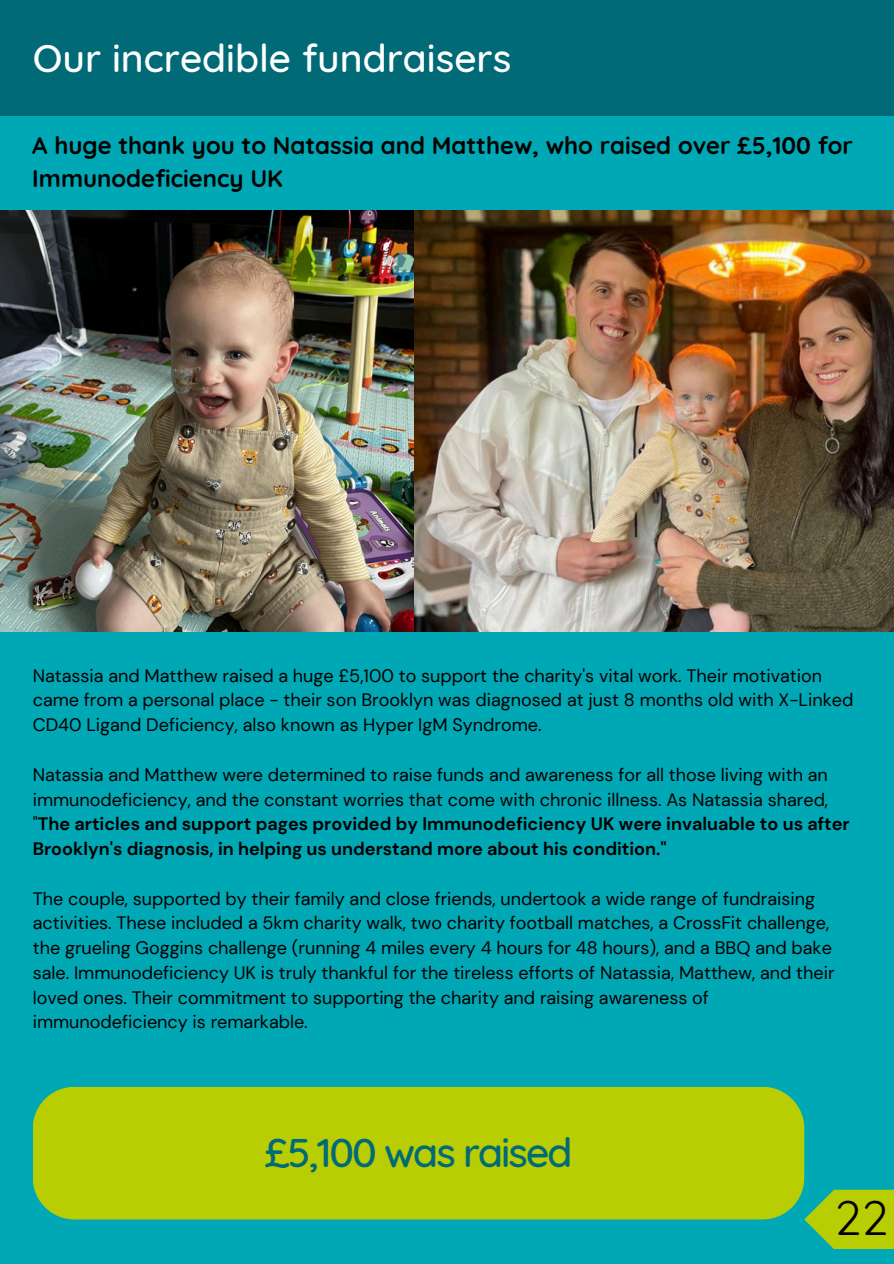
<style>
.page{position:relative;width:894px;height:1264px;background:#fff}
.page>*{position:absolute;margin:0;border:0;box-sizing:border-box;transform-origin:0 0}
.t1{font:47.25px "Quicksand";color:#000}
.t2{font:500 40.8px "Quicksand";letter-spacing:-.05em;color:#006a77}
.t3{font:500 39px "Quicksand";color:#fff}
.t4{font:700 24px/32.7px "Quicksand";color:#000}
.t5{font:18px/24.8px "DM Sans";color:#000}
.s1{font-weight:700}
</style>
<div class="page">
<div style="left:0;top:115px;width:893px;height:1148px;background:#00a7b5"></div>
<svg style="left:804px;top:1189px;width:89px;height:60px"></svg>
<div style="left:33px;top:1087px;width:771px;height:132px;background:#b9ce02"></div>
<div style="left:0;top:0;width:893px;height:115px;background:#006a77"></div>
<img style="left:0;top:211px;width:893px;height:421px">
<p class="t3" style="left:33px;top:33px;width:480px">Our incredible fundraisers</p>
<p class="t4" style="left:32px;top:129px;width:821px">A huge thank you to Natassia and Matthew, who raised over £5,100 for<br>Immunodeficiency UK</p>
<p class="t5" style="left:33px;top:663px;width:821px">Natassia and Matthew raised a huge £5,100 to support the charity's vital work. Their motivation came from a personal place - their son Brooklyn was diagnosed at just 8 months old with X-Linked<br>CD40 Ligand Deficiency, also known as Hyper IgM Syndrome.</p>
<p class="t5" style="left:33px;top:762px;width:818px">Natassia and Matthew were determined to raise funds and awareness for all those living with an immunodeficiency, and the constant worries that come with chronic illness. As Natassia shared, "<span class="s1">The articles and support pages provided by Immunodeficiency UK were invaluable to us after Brooklyn's diagnosis, in helping us understand more about his condition."</span></p>
<p class="t5" style="left:33px;top:886px;width:803px">The couple, supported by their family and close friends, undertook a wide range of fundraising activities. These included a 5km charity walk, two charity football matches, a CrossFit challenge, the grueling Goggins challenge (running 4 miles every 4 hours for 48 hours), and a BBQ and bake sale. Immunodeficiency UK is truly thankful for the tireless efforts of Natassia, Matthew, and their loved ones. Their commitment to supporting the charity and raising awareness of immunodeficiency is remarkable.</p>
<h1 class="t2" style="left:264px;top:1125px;width:309px">£5,100 was raised</h1>
<h2 class="t1" style="left:834px;top:1187px;width:55px">22</h2>
</div>
